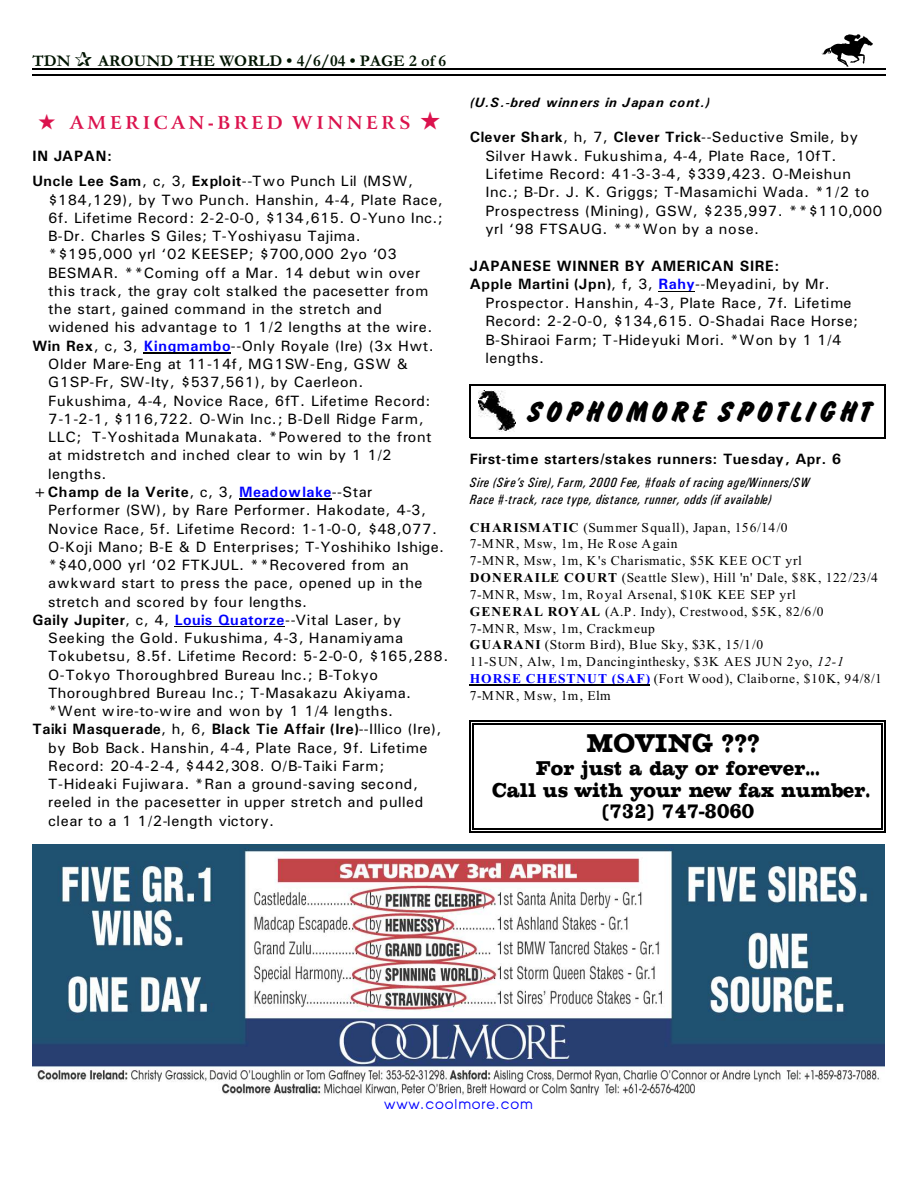
<style>
.page{position:relative;width:918px;height:1188px;background:#fff}
.page>*{position:absolute;margin:0;border:0;box-sizing:border-box;transform-origin:0 0}
.t1{font:31.35px "Brush Hand";letter-spacing:.095em;color:#000}
.t2{font:27px "Chesterfield Condensed";letter-spacing:.005em;color:#000}
.t3{font:21px/21.8px "Chesterfield Condensed";letter-spacing:.005em;color:#000;text-align:center}
.t4{font:700 18px "Arrus BT";letter-spacing:.2em;color:#db124d}
.t5{font:700 16.5px "Garamond";letter-spacing:.005em;color:#001400}
.t6{font:15px/18.5px "Univers";letter-spacing:.03em;color:#000}
.t7{font:15px "Univers";letter-spacing:.06em;color:#000}
.t8{font:700 15px/25.8px "Univers";letter-spacing:.03em;color:#000}
.t9{font:13.5px/16.8px "Times New Roman";letter-spacing:.035em;color:#000}
.t10{font:italic 13.5px/17px "Univers Condensed";letter-spacing:.04em;color:#000}
.t11{font:italic 700 13.5px "Univers";letter-spacing:.04em;color:#000}
.t12{font:13.5px "Advance";letter-spacing:.065em;color:#00f}
.s1{font-weight:400}
.s2{font-weight:700}
.s3{font-weight:700;color:#00f}
.s4{color:#00f}
.s5{font-style:italic}
</style>
<div class="page">
<img style="left:821px;top:35px;width:51px;height:31px">
<hr style="left:32px;top:68px;width:853px;height:1px;background:#000">
<hr style="left:32px;top:75px;width:853px;height:1px;background:#000">
<img style="left:32px;top:844px;width:852px;height:252px">
<img style="left:478px;top:391px;width:38px;height:40px">
<hr style="left:470px;top:385px;width:1px;height:53px;background:#000">
<hr style="left:884px;top:385px;width:1px;height:53px;background:#000">
<hr style="left:470px;top:385px;width:415px;height:1px;background:#000">
<hr style="left:470px;top:437px;width:415px;height:1px;background:#000">
<hr style="left:473px;top:723px;width:1px;height:106px;background:#000">
<hr style="left:881px;top:723px;width:2px;height:106px;background:#000">
<hr style="left:473px;top:723px;width:409px;height:1px;background:#000">
<hr style="left:473px;top:828px;width:409px;height:1px;background:#000">
<hr style="left:470px;top:720px;width:1px;height:112px;background:#000">
<hr style="left:884px;top:720px;width:1px;height:112px;background:#000">
<hr style="left:470px;top:720px;width:415px;height:1px;background:#000">
<hr style="left:470px;top:831px;width:415px;height:1px;background:#000">
<hr style="left:144px;top:352px;width:87px;height:2px;background:#000">
<hr style="left:239px;top:499px;width:93px;height:1px;background:#000">
<hr style="left:175px;top:626px;width:110px;height:1px;background:#000">
<hr style="left:658px;top:291px;width:37px;height:1px;background:#000">
<hr style="left:470px;top:685px;width:180px;height:1px;background:#000">
<p class="t5" style="left:32px;top:55px;width:40px">TDN</p>
<p class="t5" style="left:98px;top:55px;width:349px">AROUND THE WORLD • 4/6/04 • PAGE 2 of 6</p>
<p class="t4" style="left:39px;top:115px;width:404px">★ AMERICAN-BRED WINNERS ★</p>
<p class="t8" style="left:32px;top:144px;width:382px">IN JAPAN:<br>Uncle Lee Sam<span class="s1">, c, 3,</span> Exploit<span class="s1">--Two Punch Lil (MSW,</span></p>
<p class="t6" style="left:48px;top:192px;width:396px">$184,129), by Two Punch. Hanshin, 4-4, Plate Race,</p>
<p class="t6" style="left:48px;top:210px;width:396px">6f. Lifetime Record: 2-2-0-0, $134,615. O-Yuno Inc.;</p>
<p class="t6" style="left:48px;top:228px;width:314px">B-Dr. Charles S Giles; T-Yoshiyasu Tajima.</p>
<p class="t6" style="left:48px;top:246px;width:350px">*$195,000 yrl ‘02 KEESEP; $700,000 2yo ‘03</p>
<p class="t6" style="left:48px;top:265px;width:374px">BESMAR. **Coming off a Mar. 14 debut win over</p>
<p class="t6" style="left:48px;top:283px;width:382px">this track, the gray colt stalked the pacesetter from</p>
<p class="t6" style="left:48px;top:301px;width:335px">the start, gained command in the stretch and</p>
<p class="t6" style="left:48px;top:319px;width:386px">widened his advantage to 1 1/2 lengths at the wire.</p>
<p class="t6" style="left:32px;top:338px;width:403px"><span class="s2">Win Rex</span>, c, 3, <span class="s3">Kingmambo</span>--Only Royale (Ire) (3x Hwt.</p>
<p class="t7" style="left:48px;top:359px;width:362px">Older Mare-Eng at 11-14f, MG1SW-Eng, GSW &amp;</p>
<p class="t6" style="left:48px;top:374px;width:317px">G1SP-Fr, SW-Ity, $537,561), by Caerleon.</p>
<p class="t6" style="left:48px;top:392px;width:384px">Fukushima, 4-4, Novice Race, 6fT. Lifetime Record:</p>
<p class="t7" style="left:48px;top:414px;width:377px">7-1-2-1, $116,722. O-Win Inc.; B-Dell Ridge Farm,</p>
<p class="t6" style="left:48px;top:429px;width:385px">LLC; T-Yoshitada Munakata. *Powered to the front</p>
<p class="t6" style="left:48px;top:447px;width:345px">at midstretch and inched clear to win by 1 1/2</p>
<p class="t6" style="left:48px;top:466px;width:60px">lengths.</p>
<p class="t8" style="left:32px;top:480px;width:342px">+Champ de la Verite<span class="s1">, c, 3,</span> <span class="s4">Meadowlake</span><span class="s1">--Star</span></p>
<p class="t6" style="left:48px;top:502px;width:379px">Performer (SW), by Rare Performer. Hakodate, 4-3,</p>
<p class="t6" style="left:48px;top:520px;width:390px">Novice Race, 5f. Lifetime Record: 1-1-0-0, $48,077.</p>
<p class="t6" style="left:48px;top:539px;width:398px">O-Koji Mano; B-E &amp; D Enterprises; T-Yoshihiko Ishige.</p>
<p class="t6" style="left:48px;top:557px;width:362px">*$40,000 yrl ‘02 FTKJUL. **Recovered from an</p>
<p class="t6" style="left:48px;top:575px;width:376px">awkward start to press the pace, opened up in the</p>
<p class="t6" style="left:48px;top:594px;width:261px">stretch and scored by four lengths.</p>
<p class="t6" style="left:32px;top:612px;width:370px"><span class="s2">Gaily Jupiter</span>, c, 4, <span class="s3">Louis Quatorze</span>--Vital Laser, by</p>
<p class="t7" style="left:48px;top:633px;width:357px">Seeking the Gold. Fukushima, 4-3, Hanamiyama</p>
<p class="t6" style="left:48px;top:648px;width:402px">Tokubetsu, 8.5f. Lifetime Record: 5-2-0-0, $165,288.</p>
<p class="t6" style="left:48px;top:667px;width:331px">O-Tokyo Thoroughbred Bureau Inc.; B-Tokyo</p>
<p class="t6" style="left:48px;top:685px;width:365px">Thoroughbred Bureau Inc.; T-Masakazu Akiyama.</p>
<p class="t6" style="left:48px;top:703px;width:347px">*Went wire-to-wire and won by 1 1/4 lengths.</p>
<p class="t8" style="left:32px;top:718px;width:411px">Taiki Masquerade<span class="s1">, h, 6,</span> Black Tie Affair (Ire)<span class="s1">--Illico (Ire),</span></p>
<p class="t7" style="left:48px;top:742px;width:381px">by Bob Back. Hanshin, 4-4, Plate Race, 9f. Lifetime</p>
<p class="t7" style="left:48px;top:761px;width:338px">Record: 20-4-2-4, $442,308. O/B-Taiki Farm;</p>
<p class="t6" style="left:48px;top:776px;width:372px">T-Hideaki Fujiwara. *Ran a ground-saving second,</p>
<p class="t6" style="left:48px;top:794px;width:377px">reeled in the pacesetter in upper stretch and pulled</p>
<p class="t6" style="left:48px;top:813px;width:228px">clear to a 1 1/2-length victory.</p>
<p class="t11" style="left:470px;top:98px;width:242px">(U.S.-bred winners in Japan cont.)</p>
<p class="t6" style="left:485px;top:129px;width:398px;text-indent:-16px"><span class="s2">Clever Shark</span>, h, 7, <span class="s2">Clever Trick</span>--Seductive Smile, by Silver Hawk. Fukushima, 4-4, Plate Race, 10fT.<br>Lifetime Record: 41-3-3-4, $339,423. O-Meishun Inc.; B-Dr. J. K. Griggs; T-Masamichi Wada. *1/2 to Prospectress (Mining), GSW, $235,997. **$110,000 yrl ‘98 FTSAUG. ***Won by a nose.</p>
<p class="t8" style="left:470px;top:254px;width:311px">JAPANESE WINNER BY AMERICAN SIRE:</p>
<p class="t6" style="left:470px;top:276px;width:361px"><span class="s2">Apple Martini (Jpn)</span>, f, 3, <span class="s3">Rahy</span>--Meyadini, by Mr.</p>
<p class="t7" style="left:485px;top:298px;width:368px">Prospector. Hanshin, 4-3, Plate Race, 7f. Lifetime</p>
<p class="t6" style="left:485px;top:313px;width:374px">Record: 2-2-0-0, $134,615. O-Shadai Race Horse;</p>
<p class="t6" style="left:485px;top:332px;width:358px">B-Shiraoi Farm; T-Hideyuki Mori. *Won by 1 1/4</p>
<p class="t6" style="left:485px;top:350px;width:60px">lengths.</p>
<h1 class="t1" style="left:527px;top:395px;width:346px">SOPHOMORE SPOTLIGHT</h1>
<p class="t8" style="left:470px;top:447px;width:373px">First-time starters/stakes runners: Tuesday, Apr. 6</p>
<p class="t10" style="left:470px;top:475px;width:341px">Sire (Sire’s Sire), Farm, 2000 Fee, #foals of racing age/Winners/SW<br>Race #-track, race type, distance, runner, odds (if available)</p>
<p class="t9" style="left:470px;top:520px;width:414px"><span class="s2">CHARISMATIC</span> (Summer Squall), Japan, 156/14/0<br>7-MNR, Msw, 1m, He Rose Again<br>7-MNR, Msw, 1m, K's Charismatic, $5K KEE OCT yrl <span class="s2">DONERAILE COURT</span> (Seattle Slew), Hill 'n' Dale, $8K, 122/23/4<br>7-MNR, Msw, 1m, Royal Arsenal, $10K KEE SEP yrl<br><span class="s2">GENERAL ROYAL</span> (A.P. Indy), Crestwood, $5K, 82/6/0<br>7-MNR, Msw, 1m, Crackmeup<br><span class="s2">GUARANI</span> (Storm Bird), Blue Sky, $3K, 15/1/0<br>11-SUN, Alw, 1m, Dancinginthesky, $3K AES JUN 2yo, <span class="s5">12-1<br></span><span class="s3">HORSE CHESTNUT (SAF)</span> (Fort Wood), Claiborne, $10K, 94/8/1<br>7-MNR, Msw, 1m, Elm</p>
<h2 class="t2" style="left:587px;top:729px;width:175px">MOVING ???</h2>
<h3 class="t3" style="left:492px;top:758px;width:380px">For just a day or forever...<br>Call us with your new fax number. (732) 747-8060</h3>
<p class="t12" style="left:384px;top:1099px;width:150px">www.coolmore.com</p>
</div>
